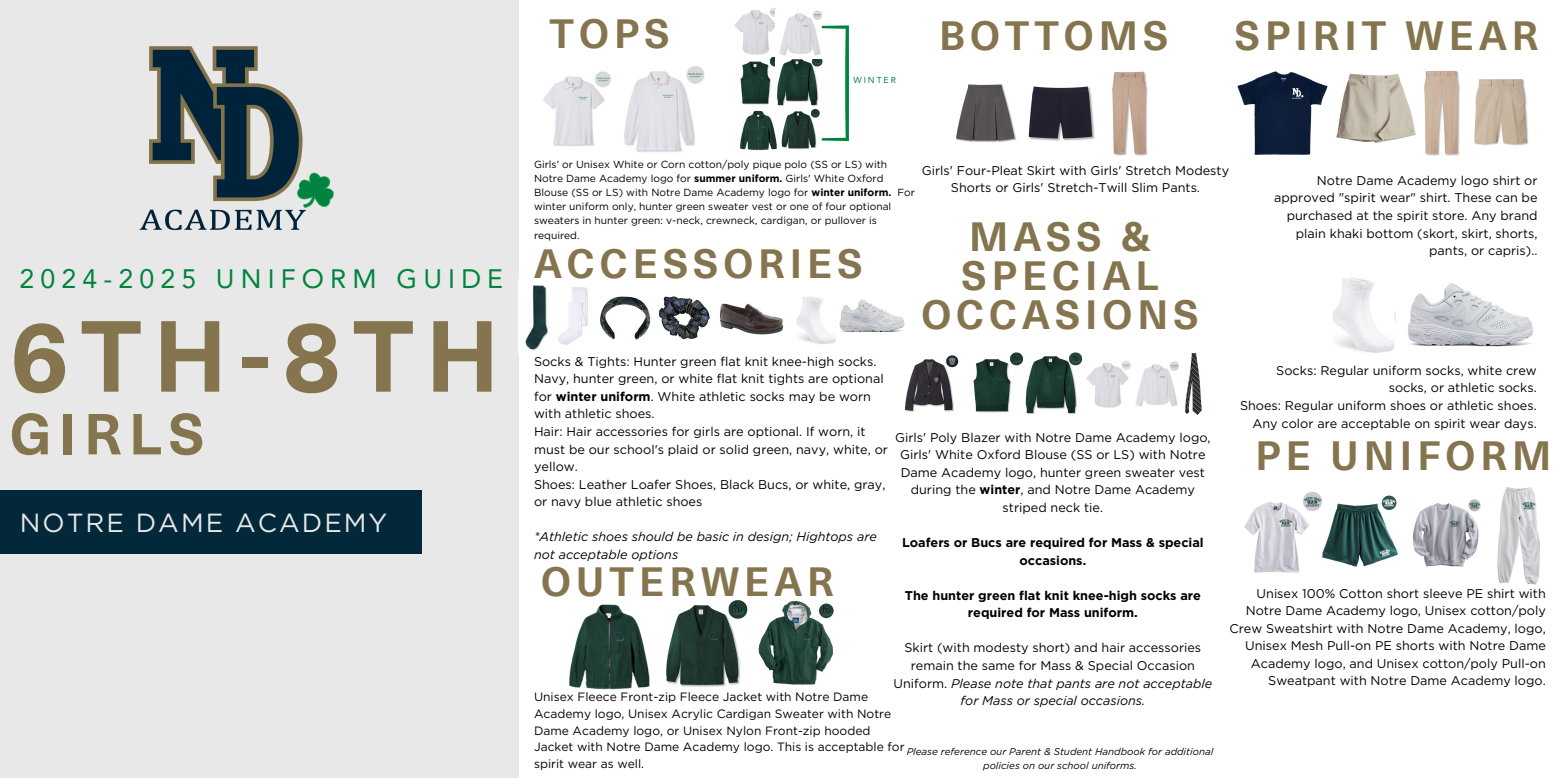
<style>
.page{position:relative;width:1556px;height:778px;background:#fff}
.page>*{position:absolute;margin:0;border:0;box-sizing:border-box;transform-origin:0 0}
.t1{font:700 98.97px "Neue Haas Unica Pro";letter-spacing:.115em;color:#84754e}
.t2{font:700 56.67px "Neue Haas Unica Pro";letter-spacing:.125em;color:#84754e}
.t3{font:700 39.87px/38.9px "Neue Haas Unica Pro";letter-spacing:.125em;color:#84754e;text-align:center}
.t4{font:26.64px "Avenir LT Pro";letter-spacing:.23em;color:#00843d}
.t5{font:26.19px "Gotham";letter-spacing:.075em;color:#e8e8e8}
.t6{font:12.66px/17.6px "Gotham";color:#000;text-align:center}
.t7{font:700 12.66px/17.6px "Gotham";color:#000;text-align:center}
.t8{font:italic 12.66px/17.6px "Gotham";color:#000}
.t9{font:12.06px/16.9px "Gotham";color:#000}
.t10{font:10.26px/14.2px "Gotham";color:#000}
.t11{font:italic 9.81px/13.7px "Gotham";color:#000;text-align:center}
.t12{font:8.64px "Avenir LT Pro";letter-spacing:.23em;color:#00843d}
.s1{font-weight:700}
.s2{font-style:italic}
</style>
<div class="page">
<div style="left:0;top:0;width:518px;height:778px;background:#e8e8e8"></div>
<div style="left:0;top:490px;width:422px;height:64px;background:#02283a"></div>
<img style="left:139px;top:46px;width:195px;height:185px">
<img style="left:558px;top:287px;width:30px;height:58px">
<img style="left:525px;top:285px;width:24px;height:65px">
<img style="left:658px;top:296px;width:52px;height:44px">
<img style="left:600px;top:296px;width:51px;height:44px">
<img style="left:569px;top:604px;width:81px;height:86px">
<img style="left:666px;top:600px;width:82px;height:87px">
<img style="left:758px;top:600px;width:76px;height:85px">
<img style="left:973px;top:352px;width:110px;height:62px">
<img style="left:1112px;top:71px;width:36px;height:85px">
<img style="left:1028px;top:86px;width:67px;height:55px">
<img style="left:543px;top:71px;width:68px;height:75px">
<img style="left:624px;top:66px;width:81px;height:86px">
<img style="left:740px;top:57px;width:35px;height:48px">
<img style="left:777px;top:59px;width:44px;height:47px">
<img style="left:734px;top:8px;width:43px;height:47px">
<img style="left:775px;top:9px;width:47px;height:47px">
<svg style="left:821px;top:25px;width:28px;height:116px"></svg>
<img style="left:719px;top:303px;width:65px;height:32px">
<img style="left:1336px;top:73px;width:80px;height:70px">
<img style="left:1237px;top:71px;width:91px;height:84px">
<img style="left:1332px;top:278px;width:63px;height:75px">
<img style="left:1244px;top:492px;width:154px;height:81px">
<img style="left:1412px;top:499px;width:69px;height:68px">
<img style="left:1497px;top:487px;width:43px;height:98px">
<img style="left:1408px;top:283px;width:125px;height:64px">
<img style="left:781px;top:109px;width:39px;height:40px">
<img style="left:740px;top:110px;width:37px;height:41px">
<img style="left:956px;top:84px;width:60px;height:58px">
<img style="left:1185px;top:353px;width:17px;height:62px">
<img style="left:904px;top:355px;width:55px;height:57px">
<img style="left:1082px;top:360px;width:97px;height:49px">
<img style="left:1474px;top:79px;width:55px;height:67px">
<img style="left:1424px;top:70px;width:36px;height:86px">
<img style="left:796px;top:296px;width:40px;height:48px">
<img style="left:839px;top:299px;width:66px;height:33px">
<p class="t4" style="left:20px;top:268px;width:485px">2024-2025 UNIFORM GUIDE</p>
<h5 class="t1" style="left:10px;top:276px;width:491px">6TH-8TH</h5>
<h6 class="t2" style="left:10px;top:388px;width:196px">GIRLS</h6>
<h3 class="t5" style="left:20px;top:506px;width:369px">NOTRE DAME ACADEMY</h3>
<h6 class="t3" style="left:549px;top:12px;width:121px">TOPS</h6>
<h6 class="t3" style="left:939px;top:14px;width:231px">BOTTOMS</h6>
<p class="t12" style="left:853px;top:76px;width:44px">WINTER</p>
<p class="t3" style="left:1234px;top:14px;width:305px">SPIRIT WEAR</p>
<p class="t10" style="left:534px;top:157px;width:382px">Girls' or Unisex White or Corn cotton/poly pique polo (SS or LS) with Notre Dame Academy logo for <span class="s1">summer uniform.</span> Girls' White Oxford Blouse (SS or LS) with Notre Dame Academy logo for <span class="s1">winter uniform.</span> For winter uniform only, hunter green sweater vest or one of four optional sweaters in hunter green: v-neck, crewneck, cardigan, or pullover is required.</p>
<p class="t3" style="left:534px;top:242px;width:330px">ACCESSORIES</p>
<p class="t6" style="left:921px;top:161px;width:309px">Girls' Four-Pleat Skirt with Girls' Stretch Modesty<br>Shorts or Girls' Stretch-Twill Slim Pants.</p>
<p class="t3" style="left:921px;top:215px;width:279px">MASS &amp;<br>SPECIAL<br>OCCASIONS</p>
<p class="t6" style="left:1273px;top:171px;width:265px;line-height:17.7px;text-align:right">Notre Dame Academy logo shirt or approved "spirit wear" shirt. These can be purchased at the spirit store. Any brand plain khaki bottom (skort, skirt, shorts, pants, or capris)..</p>
<p class="t6" style="left:534px;top:352px;width:355px;text-align:left">Socks &amp; Tights: Hunter green flat knit knee-high socks.<br>Navy, hunter green, or white flat knit tights are optional for <span class="s1">winter uniform</span>. White athletic socks may be worn with athletic shoes.<br>Hair: Hair accessories for girls are optional. If worn, it must be our school's plaid or solid green, navy, white, or yellow.<br>Shoes: Leather Loafer Shoes, Black Bucs, or white, gray, or navy blue athletic shoes</p>
<h6 class="t8" style="left:534px;top:528px;width:344px">*Athletic shoes should be basic in design; Hightops are not acceptable options</h6>
<h6 class="t3" style="left:541px;top:559px;width:294px">OUTERWEAR</h6>
<p class="t6" style="left:895px;top:428px;width:317px">Girls' Poly Blazer with Notre Dame Academy logo, Girls' White Oxford Blouse (SS or LS) with Notre Dame Academy logo, hunter green sweater vest during the <span class="s1">winter</span>, and Notre Dame Academy striped neck tie.</p>
<p class="t7" style="left:902px;top:533px;width:303px">Loafers or Bucs are required for Mass &amp; special occasions.</p>
<p class="t7" style="left:904px;top:586px;width:298px">The hunter green flat knit knee-high socks are required for Mass uniform.</p>
<p class="t6" style="left:893px;top:639px;width:320px">Skirt (with modesty short) and hair accessories remain the same for Mass &amp; Special Occasion Uniform. <span class="s2">Please note that pants are not acceptable for Mass or special occasions.</span></p>
<h5 class="t9" style="left:534px;top:688px;width:372px">Unisex Fleece Front-zip Fleece Jacket with Notre Dame Academy logo, Unisex Acrylic Cardigan Sweater with Notre Dame Academy logo, or Unisex Nylon Front-zip hooded Jacket with Notre Dame Academy logo. This is acceptable for spirit wear as well.</h5>
<p class="t11" style="left:906px;top:744px;width:308px">Please reference our Parent &amp; Student Handbook for additional policies on our school uniforms.</p>
<p class="t6" style="left:1239px;top:361px;width:298px;line-height:17.7px;text-align:right">Socks: Regular uniform socks, white crew socks, or athletic socks.<br>Shoes: Regular uniform shoes or athletic shoes.<br>Any color are acceptable on spirit wear days.</p>
<p class="t3" style="left:1255px;top:434px;width:297px">PE UNIFORM</p>
<p class="t6" style="left:1229px;top:584px;width:318px;text-align:right">Unisex 100% Cotton short sleeve PE shirt with Notre Dame Academy logo, Unisex cotton/poly Crew Sweatshirt with Notre Dame Academy, logo, Unisex Mesh Pull-on PE shorts with Notre Dame Academy logo, and Unisex cotton/poly Pull-on Sweatpant with Notre Dame Academy logo.</p>
</div>
